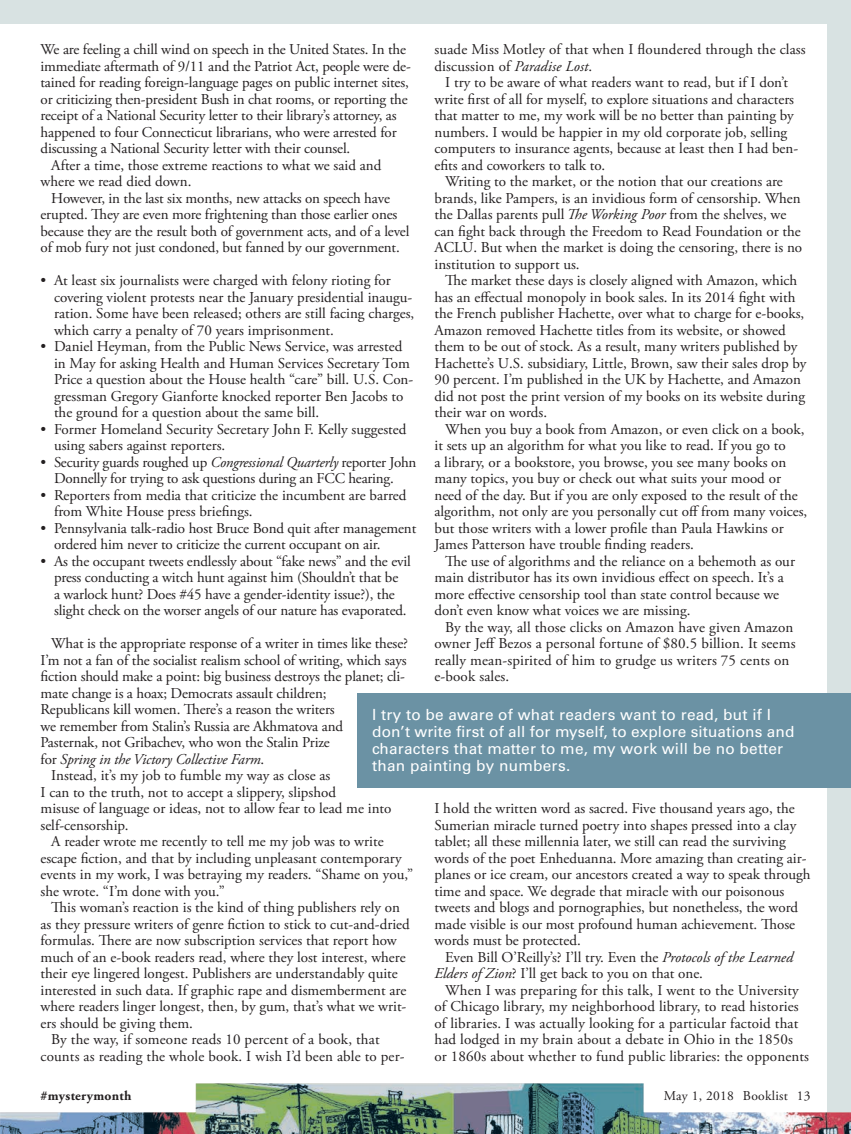
<style>
.page{position:relative;width:851px;height:1134px;background:#fff}
.page>*{position:absolute;margin:0;border:0;box-sizing:border-box;transform-origin:0 0}
.Box_Body_No_Indent{font:15.3px/17.2px "Univers";letter-spacing:.015em;color:#fff}
.Feature_Body{font:15px/16.5px "Adobe Garamond Pro";color:#231f20}
.t1{font:13.5px "Adobe Garamond Pro";letter-spacing:.02em;color:#231f20}
.t2{font:700 13.5px "Adobe Garamond Pro";letter-spacing:.02em;color:#231f20}
.s1{font-style:italic}
</style>
<div class="page">
<div style="left:0;top:0;width:850px;height:1134px;background:#d8e2e2"></div>
<div style="left:0;top:24px;width:826px;height:1110px;background:#fff"></div>
<img style="left:0;top:1047px;width:850px;height:87px">
<div style="left:357px;top:693px;width:493px;height:95px;background:#6b92a4"></div>
<p class="Feature_Body" style="left:40px;top:42px;width:372px">We are feeling a chill wind on speech in the United States. In the immediate aftermath of 9/11 and the Patriot Act, people were de&shy;tained for reading foreign-language pages on public internet sites, or criticizing then-president Bush in chat rooms, or reporting the receipt of a National Security letter to their library’s attorney, as happened to four Connecticut librarians, who were arrested for discussing a National Security letter with their counsel.</p>
<p class="Feature_Body" style="left:40px;top:157px;width:342px;text-indent:11px">After a time, those extreme reactions to what we said and where we read died down.</p>
<p class="Feature_Body" style="left:40px;top:190px;width:370px;text-indent:11px">However, in the last six months, new attacks on speech have erupted. They are even more frightening than those earlier ones because they are the result both of government acts, and of a level of mob fury not just condoned, but fanned by our government.</p>
<p class="Feature_Body" style="left:54px;top:273px;width:362px;text-indent:-14px">• At least six journalists were charged with felony rioting for covering violent protests near the January presidential inaugu&shy;ration. Some have been released; others are still facing charges, which carry a penalty of 70 years imprisonment.</p>
<p class="Feature_Body" style="left:54px;top:339px;width:361px;text-indent:-14px">• Daniel Heyman, from the Public News Service, was arrested in May for asking Health and Human Services Secretary Tom Price a question about the House health “care” bill. U.S. Con&shy;gressman Gregory Gianforte knocked reporter Ben Jacobs to the ground for a question about the same bill.</p>
<p class="Feature_Body" style="left:54px;top:421px;width:354px;text-indent:-14px">• Former Homeland Security Secretary John F. Kelly suggested using sabers against reporters.</p>
<p class="Feature_Body" style="left:54px;top:454px;width:364px;text-indent:-14px">• Security guards roughed up <span class="s1">Congressional Quarterly</span> reporter John<br>Donnelly for trying to ask questions during an FCC hearing.</p>
<p class="Feature_Body" style="left:54px;top:487px;width:354px;text-indent:-14px">• Reporters from media that criticize the incumbent are barred from White House press briefings.</p>
<p class="Feature_Body" style="left:54px;top:520px;width:364px;text-indent:-14px">• Pennsylvania talk-radio host Bruce Bond quit after management ordered him never to criticize the current occupant on air.</p>
<p class="Feature_Body" style="left:54px;top:553px;width:358px;text-indent:-14px">• As the occupant tweets endlessly about “fake news” and the evil press conducting a witch hunt against him (Shouldn’t that be<br>a warlock hunt? Does #45 have a gender-identity issue?), the slight check on the worser angels of our nature has evaporated.</p>
<p class="Feature_Body" style="left:40px;top:636px;width:369px;text-indent:11px">What is the appropriate response of a writer in times like these?<br>I’m not a fan of the socialist realism school of writing, which says fiction should make a point: big business destroys the planet; cli&shy;mate change is a hoax; Democrats assault children;<br>Republicans kill women. There’s a reason the writers<br>we remember from Stalin’s Russia are Akhmatova and<br>Pasternak, not Gribachev, who won the Stalin Prize<br>for <span class="s1">Spring in the Victory Collective Farm</span>.</p>
<p class="Feature_Body" style="left:41px;top:768px;width:352px;text-indent:11px">Instead, it’s my job to fumble my way as close as<br>I can to the truth, not to accept a slippery, slipshod<br>misuse of language or ideas, not to allow fear to lead me into self-censorship.</p>
<p class="Feature_Body" style="left:41px;top:834px;width:374px;text-indent:11px">A reader wrote me recently to tell me my job was to write escape fiction, and that by including unpleasant contemporary events in my work, I was betraying my readers. “Shame on you,” she wrote. “I’m done with you.”</p>
<p class="Feature_Body" style="left:41px;top:900px;width:371px;text-indent:11px">This woman’s reaction is the kind of thing publishers rely on as they pressure writers of genre fiction to stick to cut-and-dried formulas. There are now subscription services that report how much of an e-book readers read, where they lost interest, where their eye lingered longest. Publishers are understandably quite interested in such data. If graphic rape and dismemberment are where readers linger longest, then, by gum, that’s what we writ&shy;ers should be giving them.</p>
<p class="Feature_Body" style="left:41px;top:1032px;width:365px;text-indent:11px">By the way, if someone reads 10 percent of a book, that counts as reading the whole book. I wish I’d been able to per-</p>
<p class="Feature_Body" style="left:434px;top:42px;width:373px">suade Miss Motley of that when I floundered through the class discussion of <span class="s1">Paradise Lost</span>.</p>
<p class="Feature_Body" style="left:434px;top:75px;width:365px;text-indent:11px">I try to be aware of what readers want to read, but if I don’t write first of all for myself, to explore situations and characters that matter to me, my work will be no better than painting by numbers. I would be happier in my old corporate job, selling computers to insurance agents, because at least then I had ben&shy;efits and coworkers to talk to.</p>
<p class="Feature_Body" style="left:434px;top:174px;width:369px;text-indent:11px">Writing to the market, or the notion that our creations are brands, like Pampers, is an invidious form of censorship. When the Dallas parents pull <span class="s1">The Working Poor</span> from the shelves, we can fight back through the Freedom to Read Foundation or the ACLU. But when the market is doing the censoring, there is no institution to support us.</p>
<p class="Feature_Body" style="left:434px;top:273px;width:373px;text-indent:11px">The market these days is closely aligned with Amazon, which has an effectual monopoly in book sales. In its 2014 fight with the French publisher Hachette, over what to charge for e-books, Amazon removed Hachette titles from its website, or showed them to be out of stock. As a result, many writers published by Hachette’s U.S. subsidiary, Little, Brown, saw their sales drop by 90 percent. I’m published in the UK by Hachette, and Amazon did not post the print version of my books on its website during their war on words.</p>
<p class="Feature_Body" style="left:434px;top:421px;width:374px;text-indent:11px">When you buy a book from Amazon, or even click on a book, it sets up an algorithm for what you like to read. If you go to<br>a library, or a bookstore, you browse, you see many books on many topics, you buy or check out what suits your mood or need of the day. But if you are only exposed to the result of the algorithm, not only are you personally cut off from many voices, but those writers with a lower profile than Paula Hawkins or James Patterson have trouble finding readers.</p>
<p class="Feature_Body" style="left:434px;top:553px;width:362px;text-indent:11px">The use of algorithms and the reliance on a behemoth as our main distributor has its own invidious effect on speech. It’s a more effective censorship tool than state control because we don’t even know what voices we are missing.</p>
<p class="Feature_Body" style="left:434px;top:619px;width:362px;text-indent:11px">By the way, all those clicks on Amazon have given Amazon owner Jeff Bezos a personal fortune of $80.5 billion. It seems really mean-spirited of him to grudge us writers 75 cents on e-book sales.</p>
<p class="Box_Body_No_Indent" style="left:372px;top:706px;width:423px">I try to be aware of what readers want to read, but if I don’t write first of all for myself, to explore situations and characters that matter to me, my work will be no better than painting by numbers.</p>
<p class="Feature_Body" style="left:434px;top:801px;width:377px">I hold the written word as sacred. Five thousand years ago, the Sumerian miracle turned poetry into shapes pressed into a clay tablet; all these millennia later, we still can read the surviving words of the poet Enheduanna. More amazing than creating air&shy;planes or ice cream, our ancestors created a way to speak through time and space. We degrade that miracle with our poisonous tweets and blogs and pornographies, but nonetheless, the word made visible is our most profound human achievement. Those words must be protected.</p>
<p class="Feature_Body" style="left:434px;top:949px;width:360px;text-indent:11px">Even Bill O’Reilly’s? I’ll try. Even the <span class="s1">Protocols of the Learned<br>Elders of Zion</span>? I’ll get back to you on that one.</p>
<p class="Feature_Body" style="left:434px;top:982px;width:376px;text-indent:11px">When I was preparing for this talk, I went to the University of Chicago library, my neighborhood library, to read histories of libraries. I was actually looking for a particular factoid that had lodged in my brain about a debate in Ohio in the 1850s or 1860s about whether to fund public libraries: the opponents</p>
<p class="t2" style="left:40px;top:1088px;width:92px">#mysterymonth</p>
<p class="t1" style="left:663px;top:1088px;width:148px">May 1, 2018 Booklist 13</p>
</div>
